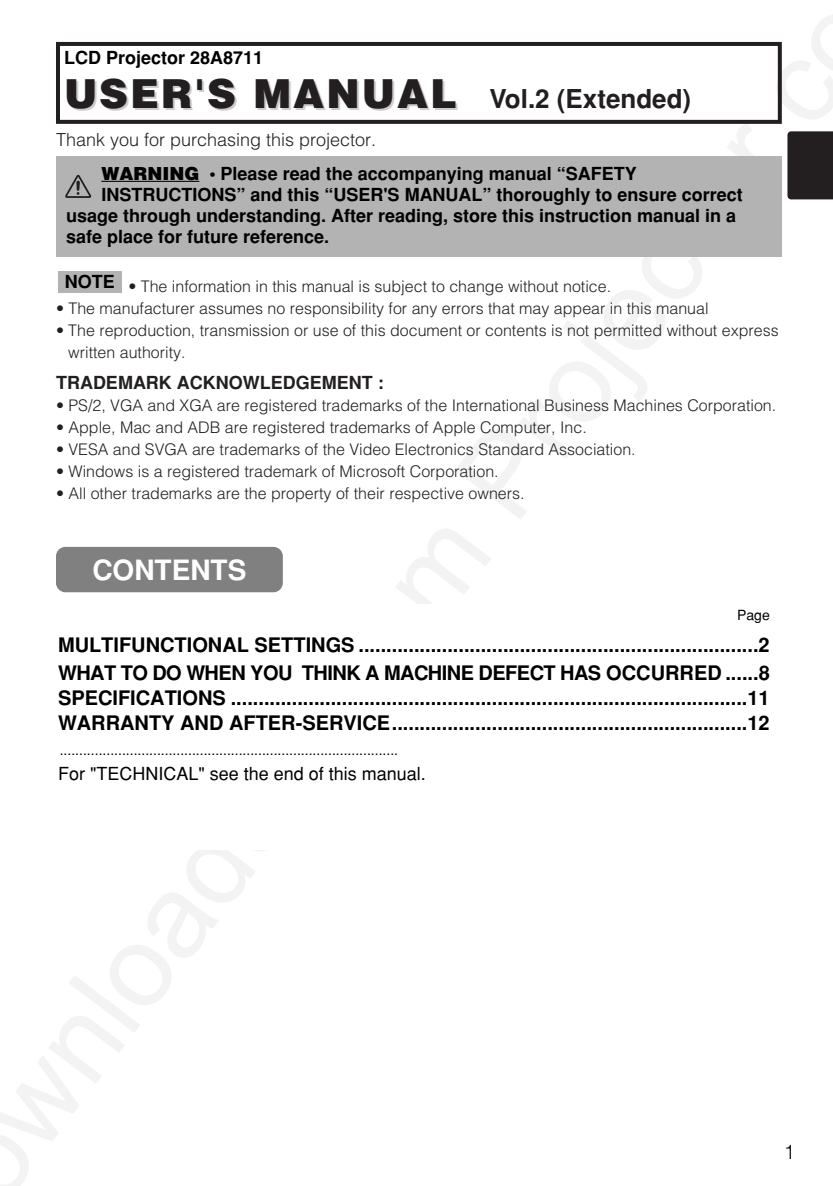
<style>
.page{position:relative;width:833px;height:1186px;background:#fff}
.page>*{position:absolute;margin:0;border:0;box-sizing:border-box;transform-origin:0 0}
.t1{font:700 28px "Helvetica";color:#fff}
.t2{font:700 26px "Helvetica";color:#231f20}
.t3{font:700 20px/28px "Helvetica";color:#000}
.t4{font:300 20px "Helvetica";color:#000}
.t5{font:700 18px "Helvetica";color:#000}
.t6{font:18px "Helvetica";color:#000}
.t7{font:300 18px "Helvetica";color:#231f20}
.t8{font:700 18px "Helvetica";color:#231f20}
.t9{font:300 16px/22px "Helvetica";color:#231f20}
.t10{font:14px "Helvetica";color:#000}
.s1{font-weight:900;font-size:40px;color:#ccc}
.s2{font-weight:900}
</style>
<div class="page">
<svg style="left:56px;top:41px;width:777px;height:552px"></svg>
<p class="t5" style="left:64px;top:51px;width:201px">LCD Projector 28A8711</p>
<h2 class="t2" style="left:66px;top:89px;width:627px"><span class="s1">USER'S MANUAL</span> Vol.2 (Extended)</h2>
<p class="t7" style="left:56px;top:133px;width:322px">Thank you for purchasing this projector.</p>
<p class="t5" style="left:101px;top:167px;width:537px"><span class="s2">WARNING</span> • Please read the accompanying manual “SAFETY</p>
<p class="t5" style="left:101px;top:188px;width:643px">INSTRUCTIONS” and this “USER'S MANUAL” thoroughly to ensure correct</p>
<p class="t5" style="left:66px;top:209px;width:671px">usage through understanding. After reading, store this instruction manual in a</p>
<p class="t5" style="left:66px;top:230px;width:265px">safe place for future reference.</p>
<p class="t5" style="left:65px;top:275px;width:51px">NOTE</p>
<p class="t9" style="left:128px;top:277px;width:484px">• The information in this manual is subject to change without notice.</p>
<p class="t9" style="left:56px;top:299px;width:654px">• The manufacturer assumes no responsibility for any errors that may appear in this manual</p>
<p class="t9" style="left:68px;top:321px;width:712px;text-indent:-12px">• The reproduction, transmission or use of this document or contents is not permitted without express written authority.</p>
<p class="t8" style="left:56px;top:376px;width:329px">TRADEMARK ACKNOWLEDGEMENT :</p>
<p class="t9" style="left:56px;top:396px;width:722px">• PS/2, VGA and XGA are registered trademarks of the International Business Machines Corporation.</p>
<p class="t9" style="left:56px;top:418px;width:532px">• Apple, Mac and ADB are registered trademarks of Apple Computer, Inc.</p>
<p class="t9" style="left:56px;top:440px;width:581px">• VESA and SVGA are trademarks of the Video Electronics Standard Association.</p>
<p class="t9" style="left:56px;top:462px;width:444px">• Windows is a registered trademark of Microsoft Corporation.</p>
<p class="t9" style="left:56px;top:484px;width:470px">• All other trademarks are the property of their respective owners.</p>
<h1 class="t1" style="left:92px;top:559px;width:155px">CONTENTS</h1>
<p class="t10" style="left:737px;top:610px;width:34px">Page</p>
<p class="t3" style="left:58px;top:633px;width:713px">MULTIFUNCTIONAL SETTINGS ........................................................................2<br>WHAT TO DO WHEN YOU THINK A MACHINE DEFECT HAS OCCURRED ......8</p>
<p class="t3" style="left:58px;top:687px;width:713px;line-height:25px">SPECIFICATIONS .............................................................................................11<br>WARRANTY AND AFTER-SERVICE................................................................12</p>
<p class="t10" style="left:60px;top:745px;width:340px">.......................................................................................</p>
<p class="t6" style="left:58px;top:767px;width:369px">For "TECHNICAL" see the end of this manual.</p>
<p class="t4" style="left:784px;top:1144px;width:13px">1</p>
</div>
